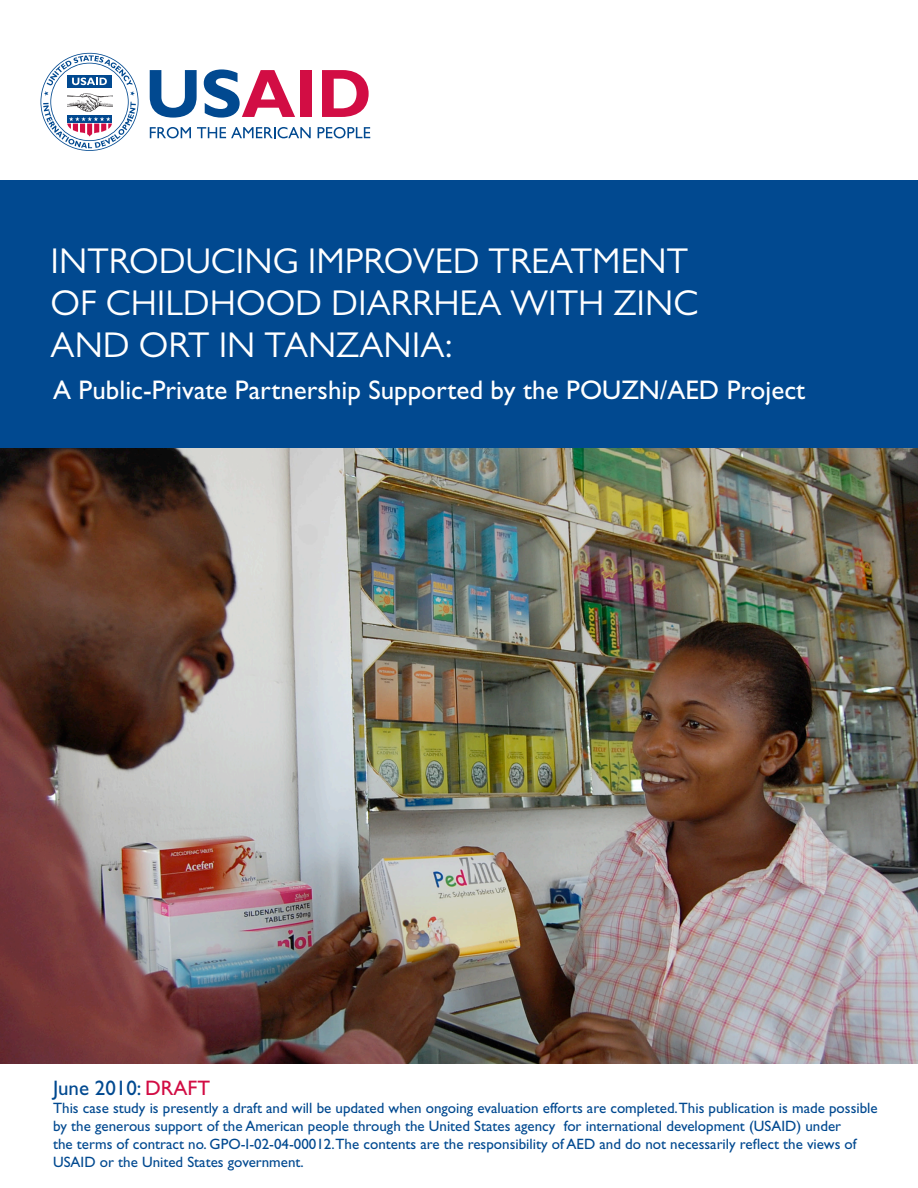
<style>
.page{position:relative;width:918px;height:1188px;background:#fff}
.page>*{position:absolute;margin:0;border:0;box-sizing:border-box;transform-origin:0 0}
.t1{font:36px/42px "Gill Sans";color:#fff}
.t2{font:27px "Gill Sans";color:#fff}
.t3{font:21px "Gill Sans";color:#014990}
.t4{font:15px/18px "Gill Sans";color:#014990}
.s1{color:#d20d44}
</style>
<div class="page">
<div style="left:0;top:180px;width:918px;height:269px;background:#014990"></div>
<svg style="left:150px;top:70px;width:47px;height:48px"></svg>
<svg style="left:204px;top:69px;width:91px;height:49px"></svg>
<div style="left:300px;top:70px;width:12px;height:47px;background:#d20d44"></div>
<svg style="left:322px;top:70px;width:47px;height:47px"></svg>
<svg style="left:150px;top:127px;width:41px;height:11px"></svg>
<svg style="left:197px;top:127px;width:114px;height:11px"></svg>
<svg style="left:318px;top:127px;width:52px;height:11px"></svg>
<svg style="left:40px;top:53px;width:99px;height:98px"></svg>
<img style="left:0;top:449px;width:918px;height:615px">
<h1 class="t1" style="left:51px;top:240px;width:649px">INTRODUCING IMPROVED TREATMENT<br>OF CHILDHOOD DIARRHEA WITH ZINC<br>AND ORT IN TANZANIA:</h1>
<h2 class="t2" style="left:53px;top:375px;width:754px">A Public-Private Partnership Supported by the POUZN/AED Project</h2>
<h3 class="t3" style="left:53px;top:1075px;width:159px">June 2010: <span class="s1">DRAFT</span></h3>
<p class="t4" style="left:53px;top:1099px;width:826px">This case study is presently a draft and will be updated when ongoing evaluation efforts are completed. This publication is made possible by the generous support of the American people through the United States agency for international development (USAID) under<br>the terms of contract no. GPO-I-02-04-00012. The contents are the responsibility of AED and do not necessarily reflect the views of USAID or the United States government.</p>
</div>
